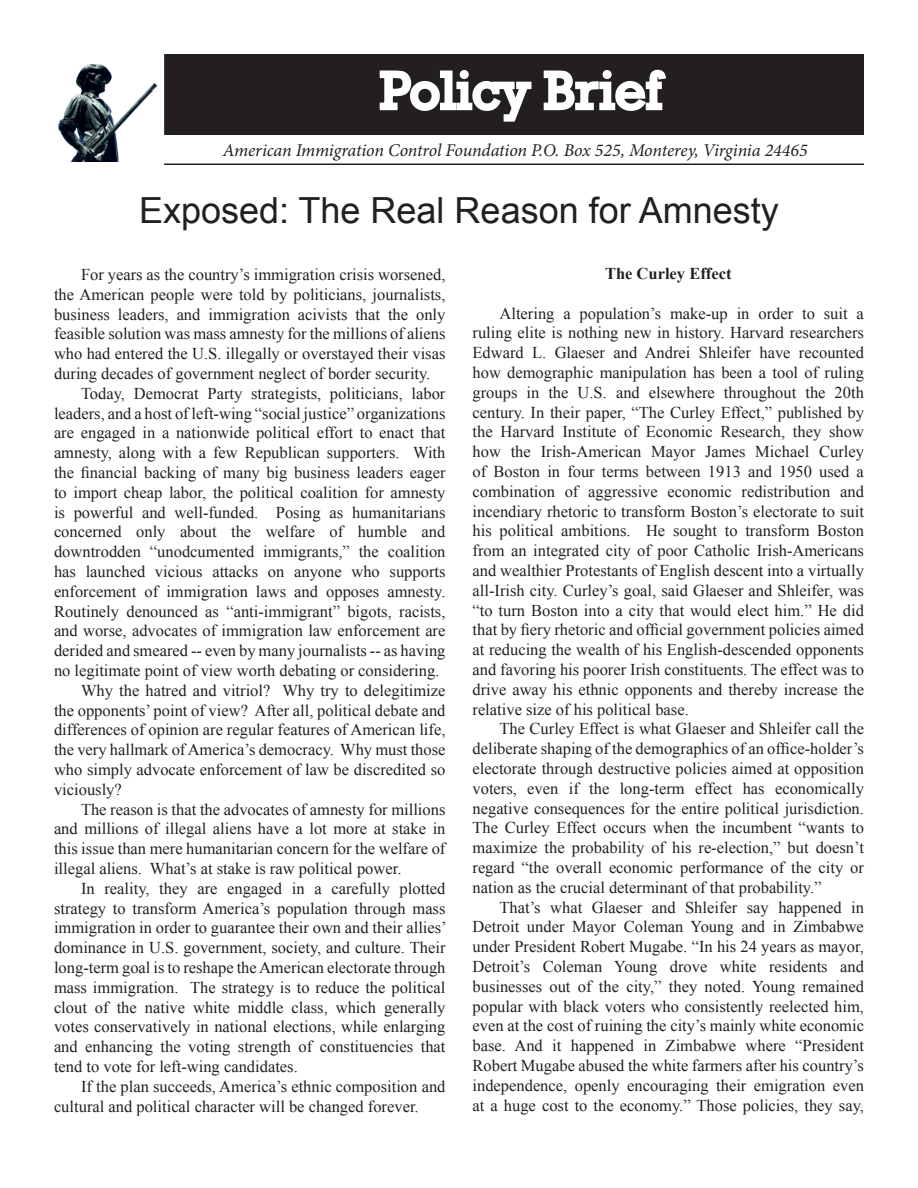
<style>
.page{position:relative;width:918px;height:1188px;background:#fff}
.page>*{position:absolute;margin:0;border:0;box-sizing:border-box;transform-origin:0 0}
.t1{font:54px "Rockwell";color:#fff}
.t2{font:36px "Arial";color:#231f20}
.t3{font:italic 18px "Minion Pro";letter-spacing:-.01em;color:#231f20}
.t4{font:16.5px/19.8px "Times New Roman";color:#231f20;text-align:justify}
.t5{font:700 16.5px "Times New Roman";color:#231f20}
</style>
<div class="page">
<div style="left:165px;top:55px;width:698px;height:79px;background:#231f20"></div>
<div style="left:164px;top:54px;width:700px;height:81px;border:2px solid #231f20"></div>
<svg style="left:379px;top:70px;width:153px;height:52px"></svg>
<svg style="left:543px;top:69px;width:123px;height:42px"></svg>
<hr style="left:164px;top:164px;width:700px;height:1px;background:#231f20">
<img style="left:58px;top:64px;width:100px;height:98px">
<h1 class="t1" style="left:380px;top:59px;width:283px">Policy Brief</h1>
<p class="t3" style="left:223px;top:138px;width:586px">American Immigration Control Foundation P.O. Box 525, Monterey, Virginia 24465</p>
<h2 class="t2" style="left:139px;top:187px;width:641px">Exposed: The Real Reason for Amnesty</h2>
<p class="t4" style="left:81px;top:264px;width:366px">For years as the country’s immigration crisis worsened,</p>
<p class="t4" style="left:54px;top:284px;width:393px">the American people were told by politicians, journalists,</p>
<p class="t4" style="left:54px;top:304px;width:393px">business leaders, and immigration acivists that the only</p>
<p class="t4" style="left:54px;top:324px;width:393px">feasible solution was mass amnesty for the millions of aliens</p>
<p class="t4" style="left:54px;top:343px;width:393px">who had entered the U.S. illegally or overstayed their visas</p>
<p class="t4" style="left:54px;top:363px;width:378px">during decades of government neglect of border security.</p>
<p class="t4" style="left:81px;top:383px;width:366px">Today, Democrat Party strategists, politicians, labor</p>
<p class="t4" style="left:54px;top:403px;width:393px">leaders, and a host of left-wing “social justice” organizations</p>
<p class="t4" style="left:54px;top:423px;width:393px">are engaged in a nationwide political effort to enact that</p>
<p class="t4" style="left:54px;top:442px;width:393px">amnesty, along with a few Republican supporters. With</p>
<p class="t4" style="left:54px;top:462px;width:393px">the financial backing of many big business leaders eager</p>
<p class="t4" style="left:54px;top:482px;width:393px">to import cheap labor, the political coalition for amnesty</p>
<p class="t4" style="left:54px;top:502px;width:393px">is powerful and well-funded. Posing as humanitarians</p>
<p class="t4" style="left:54px;top:522px;width:393px">concerned only about the welfare of humble and</p>
<p class="t4" style="left:54px;top:541px;width:393px">downtrodden “unodcumented immigrants,” the coalition</p>
<p class="t4" style="left:54px;top:561px;width:393px">has launched vicious attacks on anyone who supports</p>
<p class="t4" style="left:54px;top:581px;width:393px">enforcement of immigration laws and opposes amnesty.</p>
<p class="t4" style="left:54px;top:601px;width:393px">Routinely denounced as “anti-immigrant” bigots, racists,</p>
<p class="t4" style="left:54px;top:621px;width:393px">and worse, advocates of immigration law enforcement are</p>
<p class="t4" style="left:54px;top:640px;width:393px">derided and smeared -- even by many journalists -- as having</p>
<p class="t4" style="left:54px;top:660px;width:387px">no legitimate point of view worth debating or considering.</p>
<p class="t4" style="left:81px;top:680px;width:366px">Why the hatred and vitriol? Why try to delegitimize</p>
<p class="t4" style="left:54px;top:700px;width:393px">the opponents’ point of view? After all, political debate and</p>
<p class="t4" style="left:54px;top:720px;width:393px">differences of opinion are regular features of American life,</p>
<p class="t4" style="left:54px;top:739px;width:393px">the very hallmark of America’s democracy. Why must those</p>
<p class="t4" style="left:54px;top:759px;width:393px">who simply advocate enforcement of law be discredited so</p>
<p class="t4" style="left:54px;top:779px;width:69px">viciously?</p>
<p class="t4" style="left:81px;top:799px;width:366px">The reason is that the advocates of amnesty for millions</p>
<p class="t4" style="left:54px;top:819px;width:393px">and millions of illegal aliens have a lot more at stake in</p>
<p class="t4" style="left:54px;top:838px;width:393px">this issue than mere humanitarian concern for the welfare of</p>
<p class="t4" style="left:54px;top:858px;width:349px">illegal aliens. What’s at stake is raw political power.</p>
<p class="t4" style="left:81px;top:878px;width:366px">In reality, they are engaged in a carefully plotted</p>
<p class="t4" style="left:54px;top:898px;width:393px">strategy to transform America’s population through mass</p>
<p class="t4" style="left:54px;top:918px;width:394px">immigration in order to guarantee their own and their allies’</p>
<p class="t4" style="left:54px;top:937px;width:393px">dominance in U.S. government, society, and culture. Their</p>
<p class="t4" style="left:54px;top:957px;width:393px">long-term goal is to reshape the American electorate through</p>
<p class="t4" style="left:54px;top:977px;width:393px">mass immigration. The strategy is to reduce the political</p>
<p class="t4" style="left:54px;top:997px;width:393px">clout of the native white middle class, which generally</p>
<p class="t4" style="left:54px;top:1017px;width:393px">votes conservatively in national elections, while enlarging</p>
<p class="t4" style="left:54px;top:1036px;width:393px">and enhancing the voting strength of constituencies that</p>
<p class="t4" style="left:54px;top:1056px;width:245px">tend to vote for left-wing candidates.</p>
<p class="t4" style="left:81px;top:1076px;width:366px">If the plan succeeds, America’s ethnic composition and</p>
<p class="t4" style="left:54px;top:1096px;width:366px">cultural and political character will be changed forever.</p>
<p class="t5" style="left:605px;top:262px;width:128px">The Curley Effect</p>
<p class="t4" style="left:473px;top:303px;width:393px;text-indent:27px">Altering a population’s make-up in order to suit a ruling elite is nothing new in history. Harvard researchers Edward L. Glaeser and Andrei Shleifer have recounted how demographic manipulation has been a tool of ruling groups in the U.S. and elsewhere throughout the 20th century. In their paper, “The Curley Effect,” published by the Harvard Institute of Economic Research, they show how the Irish-American Mayor James Michael Curley of Boston in four terms between 1913 and 1950 used a combination of aggressive economic redistribution and incendiary rhetoric to transform Boston’s electorate to suit his political ambitions. He sought to transform Boston from an integrated city of poor Catholic Irish-Americans and wealthier Protestants of English descent into a virtually all-Irish city. Curley’s goal, said Glaeser and Shleifer, was “to turn Boston into a city that would elect him.” He did that by fiery rhetoric and official government policies aimed at reducing the wealth of his English-descended opponents and favoring his poorer Irish constituents. The effect was to drive away his ethnic opponents and thereby increase the relative size of his political base.</p>
<p class="t4" style="left:473px;top:719px;width:393px;text-indent:27px">The Curley Effect is what Glaeser and Shleifer call the deliberate shaping of the demographics of an office-holder’s electorate through destructive policies aimed at opposition voters, even if the long-term effect has economically negative consequences for the entire political jurisdiction.<br>The Curley Effect occurs when the incumbent “wants to maximize the probability of his re-election,” but doesn’t regard “the overall economic performance of the city or nation as the crucial determinant of that probability.”</p>
<p class="t4" style="left:473px;top:897px;width:393px;text-indent:27px">That’s what Glaeser and Shleifer say happened in Detroit under Mayor Coleman Young and in Zimbabwe under President Robert Mugabe. “In his 24 years as mayor, Detroit’s Coleman Young drove white residents and businesses out of the city,” they noted. Young remained popular with black voters who consistently reelected him, even at the cost of ruining the city’s mainly white economic base. And it happened in Zimbabwe where “President Robert Mugabe abused the white farmers after his country’s independence, openly encouraging their emigration even at a huge cost to the economy.” Those policies, they say,</p>
</div>
